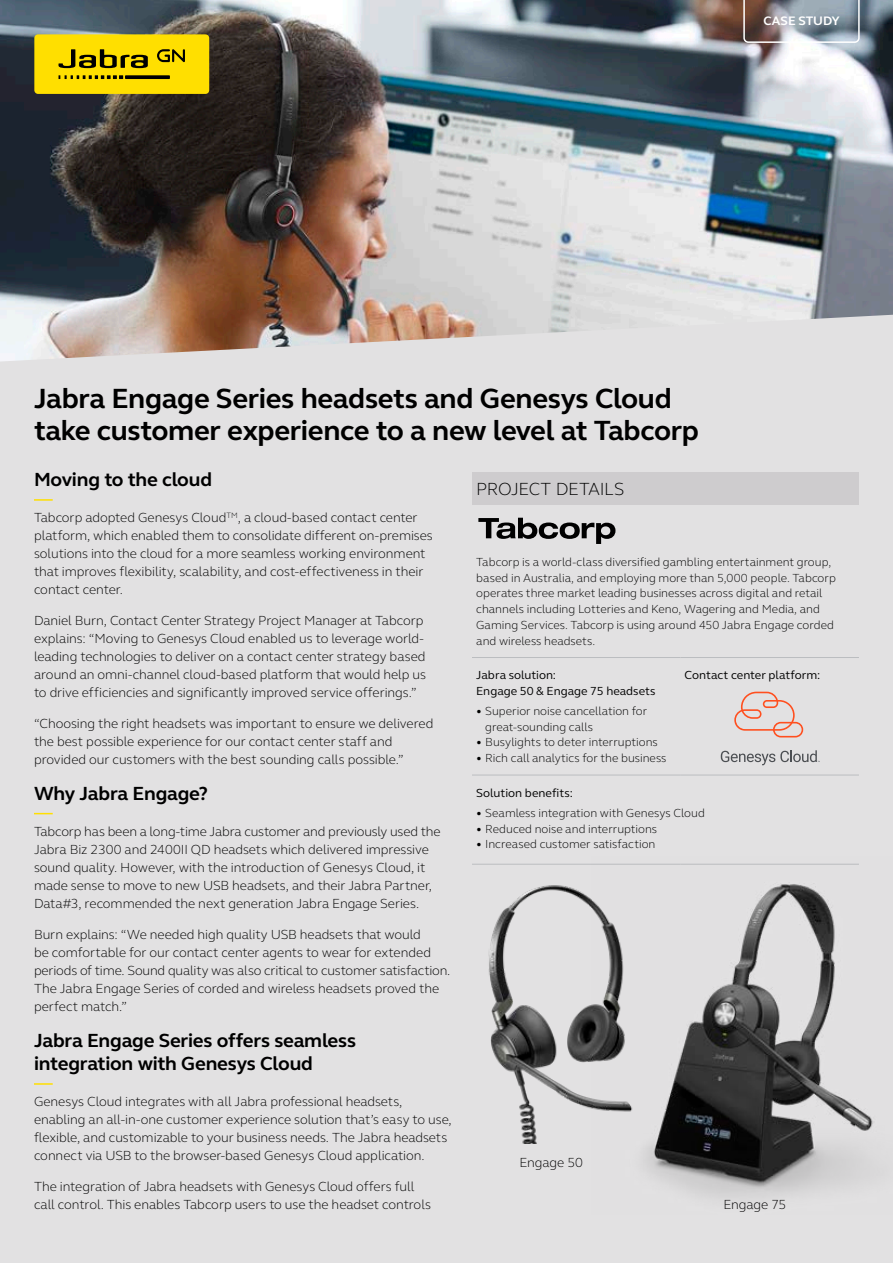
<style>
.page{position:relative;width:893px;height:1263px;background:#e2e1e2}
.page>*{position:absolute;margin:0;border:0;box-sizing:border-box;transform-origin:0 0}
.t1{font:700 28.5px/31.5px "GN Elliot";letter-spacing:-.015em;color:#000}
.t2{font:700 19.5px/23.4px "GN Elliot";letter-spacing:-.01em;color:#000}
.t3{font:300 18px "GN Elliot";letter-spacing:-.02em;color:#000}
.t4{font:300 13.5px/18px "GN Elliot";letter-spacing:-.005em;color:#000}
.t5{font:700 12.6px "GN Elliot";color:#fff}
.t6{font:300 12px/15.8px "GN Elliot";color:#000}
.t7{font:12px/15.8px "GN Elliot";color:#000}
</style>
<div class="page">
<img style="left:0;top:0;width:893px;height:361px">
<svg style="left:34px;top:499px;width:19px;height:2px"></svg>
<svg style="left:34px;top:813px;width:19px;height:1px"></svg>
<svg style="left:34px;top:1083px;width:19px;height:2px"></svg>
<div style="left:472px;top:472px;width:387px;height:32px;background:#ceccce"></div>
<hr style="left:472px;top:657px;width:208px;height:1px;background:#bbbdc0">
<hr style="left:680px;top:657px;width:179px;height:1px;background:#bbbdc0">
<hr style="left:472px;top:775px;width:208px;height:1px;background:#bbbdc0">
<hr style="left:680px;top:775px;width:179px;height:1px;background:#bbbdc0">
<svg style="left:743px;top:0;width:117px;height:43px;background:#8d8f95"></svg>
<div style="left:34px;top:34px;width:175px;height:60px;background:#ffdf00;border-radius:4px"></div>
<svg style="left:59px;top:49px;width:89px;height:19px"></svg>
<svg style="left:59px;top:75px;width:64px;height:4px"></svg>
<svg style="left:125px;top:75px;width:45px;height:4px"></svg>
<svg style="left:157px;top:49px;width:28px;height:13px"></svg>
<svg style="left:721px;top:750px;width:99px;height:15px"></svg>
<svg style="left:734px;top:692px;width:69px;height:45px"></svg>
<img style="left:644px;top:863px;width:229px;height:334px">
<img style="left:472px;top:863px;width:234px;height:280px">
<svg style="left:478px;top:518px;width:137px;height:26px"></svg>
<p class="t5" style="left:763px;top:13px;width:78px">CASE STUDY</p>
<h1 class="t1" style="left:34px;top:383px;width:666px">Jabra Engage Series headsets and Genesys Cloud take customer experience to a new level at Tabcorp</h1>
<h2 class="t2" style="left:34px;top:468px;width:180px">Moving to the cloud</h2>
<p class="t4" style="left:34px;top:508px;width:400px">Tabcorp adopted Genesys Cloud<sup>TM</sup>, a cloud-based contact center platform, which enabled them to consolidate different on-premises solutions into the cloud for a more seamless working environment that improves flexibility, scalability, and cost-effectiveness in their contact center.</p>
<p class="t4" style="left:34px;top:611px;width:394px">Daniel Burn, Contact Center Strategy Project Manager at Tabcorp explains: “Moving to Genesys Cloud enabled us to leverage world&shy;leading technologies to deliver on a contact center strategy based around an omni-channel cloud-based platform that would help us to drive efficiencies and significantly improved service offerings.”</p>
<p class="t4" style="left:34px;top:714px;width:401px">“Choosing the right headsets was important to ensure we delivered the best possible experience for our contact center staff and provided our customers with the best sounding calls possible.”</p>
<h2 class="t2" style="left:34px;top:781px;width:176px">Why Jabra Engage?</h2>
<p class="t4" style="left:34px;top:822px;width:408px">Tabcorp has been a long-time Jabra customer and previously used the Jabra Biz 2300 and 2400II QD headsets which delivered impressive sound quality. However, with the introduction of Genesys Cloud, it made sense to move to new USB headsets, and their Jabra Partner, Data#3, recommended the next generation Jabra Engage Series.</p>
<p class="t4" style="left:34px;top:925px;width:418px">Burn explains: “We needed high quality USB headsets that would<br>be comfortable for our contact center agents to wear for extended periods of time. Sound quality was also critical to customer satisfaction.<br>The Jabra Engage Series of corded and wireless headsets proved the perfect match.”</p>
<h2 class="t2" style="left:34px;top:1028px;width:323px">Jabra Engage Series offers seamless integration with Genesys Cloud</h2>
<p class="t4" style="left:34px;top:1092px;width:419px">Genesys Cloud integrates with all Jabra professional headsets, enabling an all-in-one customer experience solution that’s easy to use, flexible, and customizable to your business needs. The Jabra headsets connect via USB to the browser-based Genesys Cloud application.</p>
<p class="t4" style="left:34px;top:1177px;width:399px">The integration of Jabra headsets with Genesys Cloud offers full call control. This enables Tabcorp users to use the headset controls</p>
<h3 class="t3" style="left:476px;top:477px;width:150px">PROJECT DETAILS</h3>
<p class="t6" style="left:476px;top:554px;width:361px">Tabcorp is a world-class diversified gambling entertainment group, based in Australia, and employing more than 5,000 people. Tabcorp operates three market leading businesses across digital and retail channels including Lotteries and Keno, Wagering and Media, and Gaming Services. Tabcorp is using around 450 Jabra Engage corded and wireless headsets.</p>
<p class="t7" style="left:476px;top:667px;width:181px">Jabra solution:<br>Engage 50 &amp; Engage 75 headsets</p>
<p class="t6" style="left:485px;top:703px;width:164px;text-indent:-9px">• Superior noise cancellation for great-sounding calls</p>
<p class="t6" style="left:476px;top:734px;width:183px">• Busylights to deter interruptions</p>
<p class="t6" style="left:476px;top:750px;width:192px">• Rich call analytics for the business</p>
<p class="t7" style="left:685px;top:667px;width:137px">Contact center platform:</p>
<p class="t7" style="left:476px;top:784px;width:98px">Solution benefits:</p>
<p class="t6" style="left:476px;top:804px;width:230px">• Seamless integration with Genesys Cloud</p>
<p class="t6" style="left:476px;top:820px;width:182px">• Reduced noise and interruptions</p>
<p class="t6" style="left:476px;top:836px;width:181px">• Increased customer satisfaction</p>
<p class="t4" style="left:519px;top:1153px;width:65px">Engage 50</p>
<p class="t4" style="left:723px;top:1195px;width:64px">Engage 75</p>
</div>
